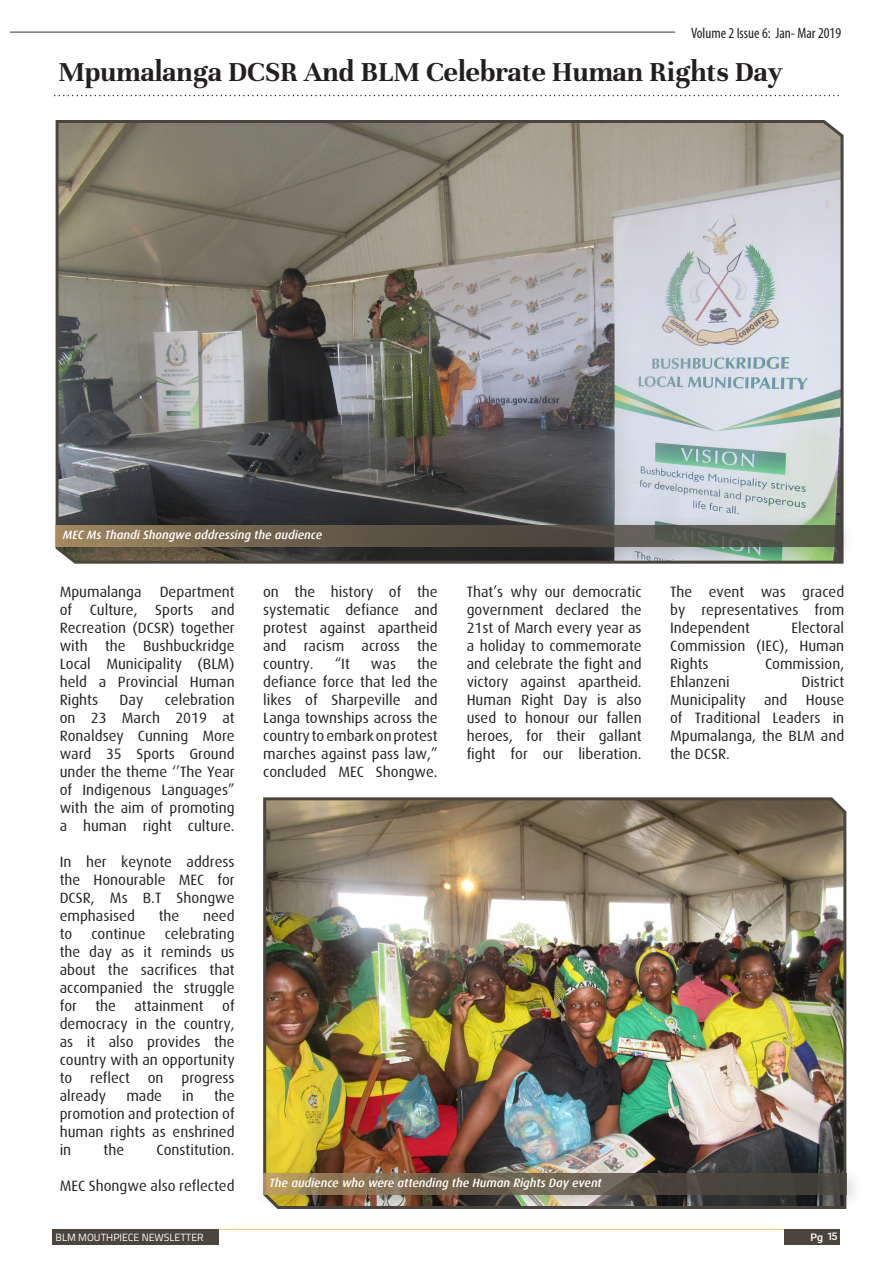
<style>
.page{position:relative;width:893px;height:1263px;background:#fff}
.page>*{position:absolute;margin:0;border:0;box-sizing:border-box;transform-origin:0 0}
.t1{font:700 30px "Unna";color:#231f20}
.t2{font:15px/18px "Dax";color:#231f20;text-align:justify}
.t3{font:condensed 15px "Myriad Pro";color:#231f20}
.t4{font:italic 500 12px "Dax";color:#fff}
.t5{font:10.5px "Titillium";color:#fff}
.t6{font:500 10.5px "Roboto";color:#fff}
</style>
<div class="page">
<hr style="left:215px;top:1229px;width:572px;height:1px;background:#f4c689">
<div style="left:53px;top:1229px;width:166px;height:15px;background:#4a453d"></div>
<div style="left:784px;top:1229px;width:55px;height:16px;background:#4a453d"></div>
<hr style="left:10px;top:32px;width:665px;height:1px;background:#393230">
<img style="left:55px;top:120px;width:789px;height:395px">
<img style="left:263px;top:797px;width:584px;height:366px">
<div style="left:253px;top:1163px;width:612px;height:50px;background:#231f20;opacity:.22"></div>
<svg style="left:263px;top:1173px;width:583px;height:22px;background:#6b5f4b"></svg>
<div style="left:46px;top:515px;width:811px;height:50px;background:#231f20;opacity:.22"></div>
<svg style="left:56px;top:525px;width:783px;height:22px;background:#655d4c"></svg>
<svg style="left:55px;top:95px;width:784px;height:1px"></svg>
<p class="t3" style="left:691px;top:24px;width:152px">Volume 2 Issue 6: Jan- Mar 2019</p>
<h1 class="t1" style="left:58px;top:54px;width:726px">Mpumalanga DCSR And BLM Celebrate Human Rights Day</h1>
<p class="t4" style="left:63px;top:528px;width:261px">MEC Ms Thandi Shongwe addressing the audience</p>
<p class="t2" style="left:60px;top:583px;width:176px">Mpumalanga Department of Culture, Sports and Recreation (DCSR) together with the Bushbuckridge Local Municipality (BLM) held a Provincial Human Rights</p>
<p class="t2" style="left:60px;top:691px;width:176px;text-indent:105px">celebration on 23 March 2019 at Ronaldsey Cunning More ward 35 Sports Ground under the theme ‘’The Year of Indigenous Languages” with the aim of promoting a human right culture.</p>
<p class="t2" style="left:60px;top:853px;width:176px">In her keynote address the Honourable MEC for DCSR, Ms B.T Shongwe emphasised</p>
<p class="t2" style="left:120px;top:691px;width:25px">Day</p>
<p class="t2" style="left:159px;top:907px;width:22px">the</p>
<p class="t2" style="left:203px;top:907px;width:33px">need</p>
<p class="t2" style="left:263px;top:583px;width:176px">on the history of the systematic defiance and protest against apartheid and racism across the country.</p>
<p class="t2" style="left:263px;top:655px;width:176px;text-indent:154px">the defiance force that led the likes of Sharpeville and Langa townships across the country to embark on protest marches against pass law,” concluded MEC Shongwe.</p>
<p class="t2" style="left:335px;top:655px;width:17px">“It</p>
<p class="t2" style="left:371px;top:655px;width:27px">was</p>
<p class="t2" style="left:467px;top:583px;width:176px">That’s why our democratic government declared the 21st of March every year as a holiday to commemorate and celebrate the fight and victory against apartheid.<br>Human Right Day is also used to honour our fallen heroes, for their gallant fight for our liberation.</p>
<p class="t2" style="left:670px;top:583px;width:176px">The event was graced by representatives from Independent</p>
<p class="t2" style="left:670px;top:619px;width:176px;text-indent:121px">Electoral Commission (IEC), Human Rights</p>
<p class="t2" style="left:765px;top:655px;width:81px">Commission,</p>
<p class="t2" style="left:670px;top:673px;width:61px">Ehlanzeni</p>
<p class="t2" style="left:670px;top:673px;width:176px;text-indent:131px">District Municipality and House of Traditional Leaders in Mpumalanga, the BLM and the DCSR.</p>
<p class="t2" style="left:60px;top:925px;width:177px;text-indent:105px">celebrating the day as it reminds us about the sacrifices that accompanied the struggle for the attainment of democracy in the country, as it also provides the country with an opportunity to reflect on progress already</p>
<p class="t2" style="left:60px;top:925px;width:14px">to</p>
<p class="t2" style="left:91px;top:925px;width:56px">continue</p>
<p class="t2" style="left:60px;top:1087px;width:176px;text-indent:154px">the promotion and protection of human rights as enshrined in</p>
<p class="t2" style="left:126px;top:1087px;width:37px">made</p>
<p class="t2" style="left:182px;top:1087px;width:13px">in</p>
<p class="t2" style="left:104px;top:1141px;width:22px">the</p>
<p class="t2" style="left:157px;top:1141px;width:80px">Constitution.</p>
<p class="t2" style="left:60px;top:1177px;width:176px">MEC Shongwe also reflected</p>
<p class="t4" style="left:270px;top:1176px;width:334px">The audience who were attending the Human Rights Day event</p>
<p class="t5" style="left:56px;top:1229px;width:150px">BLM MOUTHPIECE NEWSLETTER</p>
<p class="t6" style="left:810px;top:1229px;width:28px">Pg 15</p>
</div>
